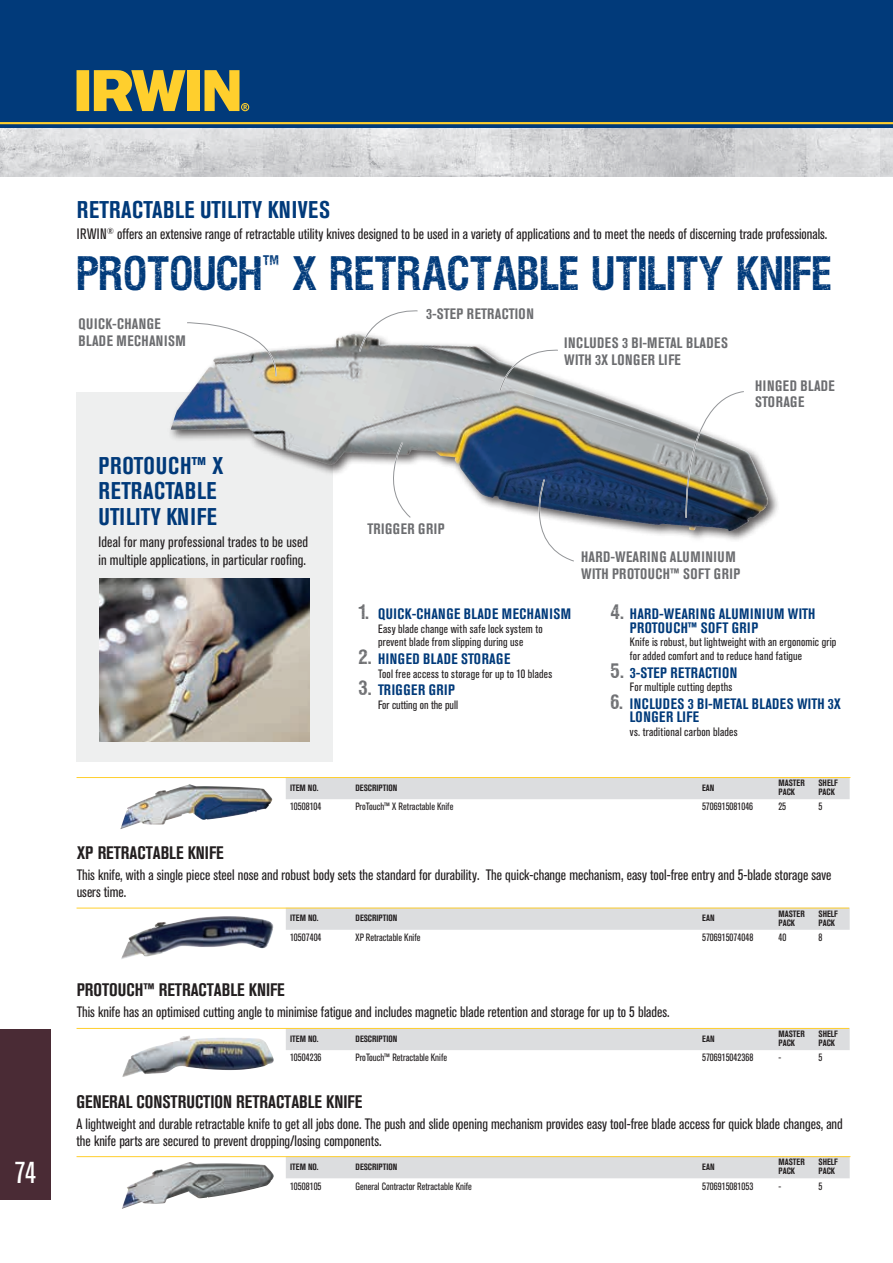
<style>
.page{position:relative;width:893px;height:1263px;background:#fff}
.page>*{position:absolute;margin:0;border:0;box-sizing:border-box;transform-origin:0 0}
.t1{font:45px "Viper IRWIN";letter-spacing:-.01em;color:#013a7a}
.t2{font:condensed 30px "Akzidenz Grotesk BE";color:#fff}
.t3{font:700 condensed 24px/25.5px "Akzidenz Grotesk BE";letter-spacing:.02em;color:#013a7a}
.t4{font:700 condensed 18px "Akzidenz Grotesk BE";color:#231f20}
.t5{font:condensed 15px/16.5px "Akzidenz Grotesk BE";color:#231f20}
.t6{font:700 condensed 15px/13.5px "Akzidenz Grotesk BE";letter-spacing:.035em;color:#013a7a}
.t7{font:700 condensed 15px/16.5px "Akzidenz Grotesk BE";letter-spacing:.035em;color:#6c6d70}
.t8{font:condensed 12.15px "Akzidenz Grotesk BE";letter-spacing:.02em;color:#231f20}
.t9{font:condensed 12px/13.5px "Akzidenz Grotesk BE";letter-spacing:.015em;color:#231f20}
.t10{font:condensed 10.5px "Akzidenz Grotesk BE";color:#231f20}
.t11{font:700 condensed 9.15px/9.1px "Akzidenz Grotesk BE";color:#231f20}
.s1{font-family:"Viper IRWIN";font-weight:400;font-stretch:normal;font-size:19.5px;color:#6c6d70}
</style>
<div class="page">
<img style="left:0;top:128px;width:893px;height:48px">
<div style="left:0;top:0;width:893px;height:128px;background:#013a7a"></div>
<hr style="left:0;top:122px;width:893px;height:2px;background:#ffcf2d">
<div style="left:0;top:1029px;width:51px;height:170px;background:#4a2b35"></div>
<div style="left:77px;top:70px;width:12px;height:41px;background:#ffcf2d"></div>
<div style="left:187px;top:70px;width:13px;height:41px;background:#ffcf2d"></div>
<svg style="left:94px;top:70px;width:91px;height:41px"></svg>
<svg style="left:204px;top:70px;width:45px;height:41px"></svg>
<div style="left:77px;top:392px;width:256px;height:369px;background:#eeefef"></div>
<div style="left:168px;top:330px;width:612px;height:213px;background:#231f20;opacity:.75"></div>
<img style="left:171px;top:334px;width:597px;height:197px">
<svg style="left:498px;top:346px;width:61px;height:47px"></svg>
<svg style="left:186px;top:322px;width:91px;height:56px"></svg>
<svg style="left:521px;top:478px;width:55px;height:84px"></svg>
<svg style="left:683px;top:390px;width:62px;height:129px"></svg>
<img style="left:121px;top:916px;width:152px;height:43px">
<img style="left:120px;top:784px;width:148px;height:45px">
<img style="left:122px;top:1035px;width:152px;height:42px">
<img style="left:122px;top:1162px;width:152px;height:47px">
<svg style="left:378px;top:441px;width:34px;height:78px"></svg>
<svg style="left:358px;top:310px;width:61px;height:43px"></svg>
<img style="left:100px;top:578px;width:209px;height:163px">
<div style="left:286px;top:778px;width:564px;height:21px;background:#dcdddf"></div>
<div style="left:286px;top:908px;width:564px;height:22px;background:#dcdddf"></div>
<div style="left:286px;top:1028px;width:564px;height:22px;background:#dcdddf"></div>
<div style="left:286px;top:1157px;width:564px;height:21px;background:#dcdddf"></div>
<hr style="left:77px;top:777px;width:773px;height:1px;background:#ffcf2d">
<hr style="left:77px;top:908px;width:772px;height:1px;background:#ffcf2d">
<hr style="left:77px;top:1028px;width:772px;height:1px;background:#ffcf2d">
<hr style="left:77px;top:1156px;width:773px;height:1px;background:#ffcf2d">
<h2 class="t2" style="left:14px;top:1156px;width:23px">74</h2>
<h3 class="t3" style="left:77px;top:197px;width:255px">RETRACTABLE UTILITY KNIVES</h3>
<p class="t5" style="left:77px;top:225px;width:752px">IRWIN<sup>®</sup> offers an extensive range of retractable utility knives designed to be used in a variety of applications and to meet the needs of discerning trade professionals.</p>
<h1 class="t1" style="left:77px;top:242px;width:757px">PROTOUCH<sup>™</sup> X RETRACTABLE UTILITY KNIFE</h1>
<p class="t7" style="left:426px;top:305px;width:109px">3-STEP RETRACTION</p>
<p class="t7" style="left:79px;top:316px;width:109px">QUICK-CHANGE<br>BLADE MECHANISM</p>
<p class="t7" style="left:564px;top:335px;width:165px">INCLUDES 3 BI-METAL BLADES<br>WITH 3X LONGER LIFE</p>
<h3 class="t3" style="left:99px;top:453px;width:126px">PROTOUCH™ X<br>RETRACTABLE<br>UTILITY KNIFE</h3>
<p class="t5" style="left:99px;top:533px;width:211px;line-height:18px">Ideal for many professional trades to be used in multiple applications, in particular roofing.</p>
<p class="t7" style="left:755px;top:377px;width:81px">HINGED BLADE<br>STORAGE</p>
<p class="t7" style="left:367px;top:520px;width:79px">TRIGGER GRIP</p>
<p class="t6" style="left:359px;top:607px;width:214px"><span class="s1">1.</span> QUICK-CHANGE BLADE MECHANISM</p>
<p class="t9" style="left:378px;top:622px;width:166px">Easy blade change with safe lock system to prevent blade from slipping during use</p>
<p class="t6" style="left:359px;top:652px;width:153px"><span class="s1">2.</span> HINGED BLADE STORAGE</p>
<p class="t9" style="left:378px;top:667px;width:176px">Tool free access to storage for up to 10 blades</p>
<p class="t6" style="left:359px;top:683px;width:98px"><span class="s1">3.</span> TRIGGER GRIP</p>
<p class="t9" style="left:378px;top:698px;width:81px">For cutting on the pull</p>
<p class="t7" style="left:581px;top:549px;width:161px">HARD-WEARING ALUMINIUM<br>WITH PROTOUCH™ SOFT GRIP</p>
<p class="t6" style="left:630px;top:607px;width:187px;text-indent:-19px"><span class="s1">4.</span> HARD-WEARING ALUMINIUM WITH<br>PROTOUCH™ SOFT GRIP</p>
<p class="t9" style="left:630px;top:636px;width:208px">Knife is robust, but lightweight with an ergonomic grip for added comfort and to reduce hand fatigue</p>
<p class="t6" style="left:610px;top:666px;width:128px"><span class="s1">5.</span> 3-STEP RETRACTION</p>
<p class="t9" style="left:630px;top:680px;width:104px">For multiple cutting depths</p>
<p class="t6" style="left:630px;top:697px;width:213px;text-indent:-19px"><span class="s1">6.</span> INCLUDES 3 BI-METAL BLADES WITH 3X<br>LONGER LIFE</p>
<p class="t8" style="left:630px;top:725px;width:109px">vs. traditional carbon blades</p>
<p class="t11" style="left:290px;top:783px;width:30px">ITEM NO.</p>
<p class="t11" style="left:356px;top:783px;width:43px">DESCRIPTION</p>
<p class="t11" style="left:702px;top:783px;width:14px">EAN</p>
<p class="t11" style="left:778px;top:778px;width:28px">MASTER<br>PACK</p>
<p class="t11" style="left:818px;top:778px;width:21px">SHELF<br>PACK</p>
<p class="t10" style="left:290px;top:801px;width:33px">10508104</p>
<p class="t10" style="left:355px;top:801px;width:99px">ProTouch™ X Retractable Knife</p>
<p class="t10" style="left:702px;top:801px;width:53px">5706915081046</p>
<p class="t10" style="left:778px;top:801px;width:9px">25</p>
<p class="t10" style="left:818px;top:801px;width:5px">5</p>
<p class="t4" style="left:77px;top:843px;width:148px">XP RETRACTABLE KNIFE</p>
<p class="t5" style="left:77px;top:867px;width:756px">This knife, with a single piece steel nose and robust body sets the standard for durability. The quick-change mechanism, easy tool-free entry and 5-blade storage save users time.</p>
<p class="t11" style="left:290px;top:913px;width:30px">ITEM NO.</p>
<p class="t11" style="left:356px;top:913px;width:43px">DESCRIPTION</p>
<p class="t11" style="left:702px;top:913px;width:14px">EAN</p>
<p class="t11" style="left:778px;top:909px;width:28px">MASTER<br>PACK</p>
<p class="t11" style="left:818px;top:909px;width:21px">SHELF<br>PACK</p>
<p class="t10" style="left:290px;top:931px;width:33px">10507404</p>
<p class="t10" style="left:355px;top:931px;width:66px">XP Retractable Knife</p>
<p class="t10" style="left:702px;top:931px;width:53px">5706915074048</p>
<p class="t10" style="left:778px;top:931px;width:9px">40</p>
<p class="t10" style="left:818px;top:931px;width:5px">8</p>
<p class="t4" style="left:77px;top:979px;width:210px">PROTOUCH™ RETRACTABLE KNIFE</p>
<p class="t5" style="left:77px;top:1003px;width:594px">This knife has an optimised cutting angle to minimise fatigue and includes magnetic blade retention and storage for up to 5 blades.</p>
<p class="t11" style="left:290px;top:1034px;width:30px">ITEM NO.</p>
<p class="t11" style="left:356px;top:1034px;width:43px">DESCRIPTION</p>
<p class="t11" style="left:702px;top:1034px;width:14px">EAN</p>
<p class="t11" style="left:778px;top:1029px;width:28px">MASTER<br>PACK</p>
<p class="t11" style="left:818px;top:1029px;width:21px">SHELF<br>PACK</p>
<p class="t10" style="left:290px;top:1052px;width:33px">10504236</p>
<p class="t10" style="left:355px;top:1052px;width:93px">ProTouch™ Retractable Knife</p>
<p class="t10" style="left:702px;top:1052px;width:53px">5706915042368</p>
<p class="t10" style="left:778px;top:1052px;width:4px">-</p>
<p class="t10" style="left:818px;top:1052px;width:5px">5</p>
<p class="t4" style="left:77px;top:1092px;width:287px">GENERAL CONSTRUCTION RETRACTABLE KNIFE</p>
<p class="t5" style="left:77px;top:1116px;width:768px">A lightweight and durable retractable knife to get all jobs done. The push and slide opening mechanism provides easy tool-free blade access for quick blade changes, and the knife parts are secured to prevent dropping/losing components.</p>
<p class="t11" style="left:290px;top:1162px;width:30px">ITEM NO.</p>
<p class="t11" style="left:356px;top:1162px;width:43px">DESCRIPTION</p>
<p class="t11" style="left:702px;top:1162px;width:14px">EAN</p>
<p class="t11" style="left:778px;top:1157px;width:28px">MASTER<br>PACK</p>
<p class="t11" style="left:818px;top:1157px;width:21px">SHELF<br>PACK</p>
<p class="t10" style="left:290px;top:1180px;width:33px">10508105</p>
<p class="t10" style="left:355px;top:1180px;width:118px">General Contractor Retractable Knife</p>
<p class="t10" style="left:702px;top:1180px;width:53px">5706915081053</p>
<p class="t10" style="left:778px;top:1180px;width:4px">-</p>
<p class="t10" style="left:818px;top:1180px;width:5px">5</p>
</div>
